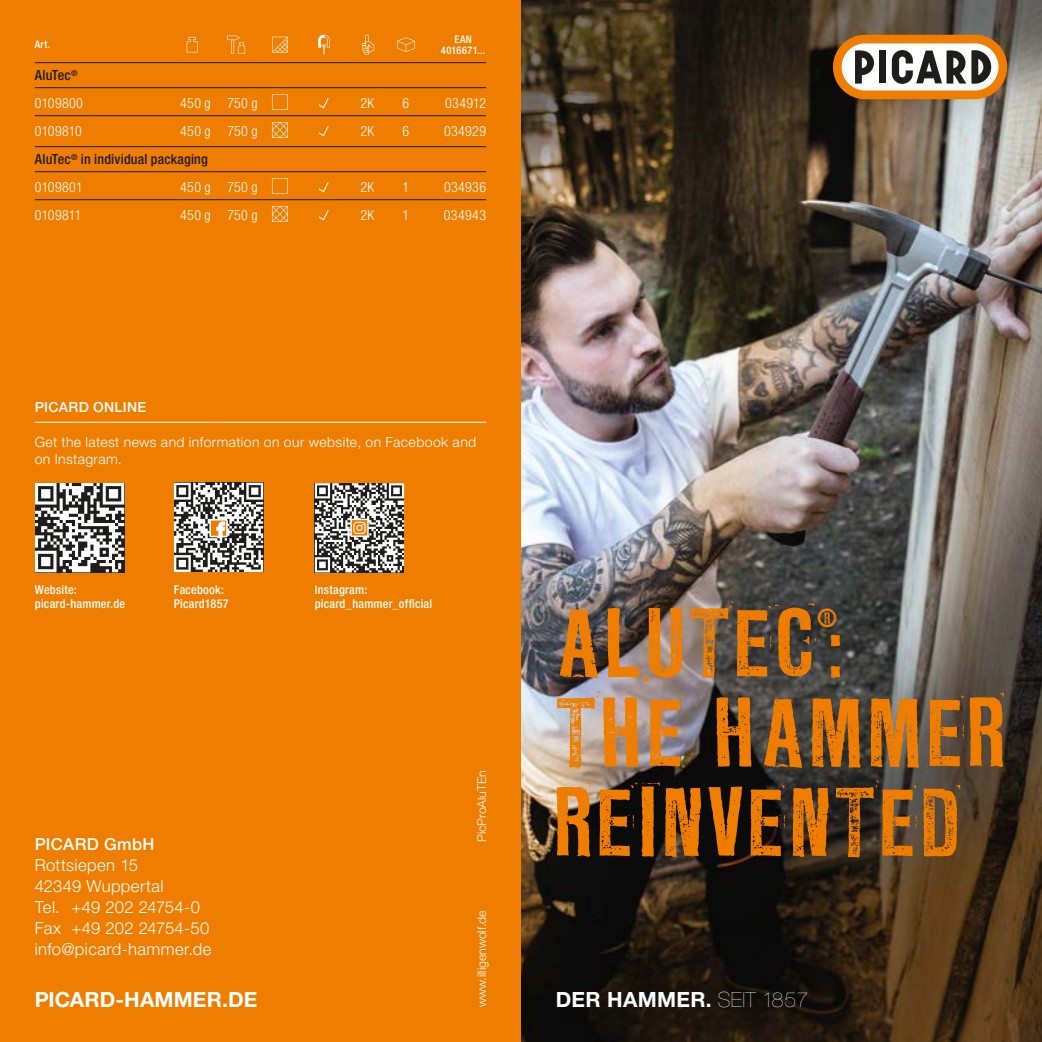
<style>
.page{position:relative;width:1042px;height:1042px;background:#fff}
.page>*{position:absolute;margin:0;border:0;box-sizing:border-box;transform-origin:0 0}
.t1{font:86.8px/89.6px "LL Rubber Grotesque OTF";letter-spacing:.015em;color:#ef7d00}
.t2{font:700 21px "Helvetica Neue LT Pro";letter-spacing:.005em;color:#fff}
.t3{font:300 16.62px/21px "Helvetica Neue LT Pro";letter-spacing:.02em;color:#fff}
.t4{font:500 16.62px "Helvetica Neue LT Pro";letter-spacing:.025em;color:#fff}
.t5{font:300 condensed 14px/28px "Helvetica Neue LT Pro";letter-spacing:.025em;color:#fff}
.t6{font:300 14px/17.5px "Helvetica Neue LT Pro";letter-spacing:.03em;color:#fff}
.t7{font:500 condensed 14px/28px "Helvetica Neue LT Pro";letter-spacing:.01em;color:#1d1d1b}
.t8{font:300 condensed 14px "Helvetica Neue LT Pro";letter-spacing:.005em;color:#fff}
.t9{font:500 14px "Helvetica Neue LT Pro";letter-spacing:.025em;color:#fff}
.t10{font:500 condensed 12.25px/14px "Helvetica Neue LT Pro";letter-spacing:.015em;color:#fff}
.t11{font:300 12.25px "Helvetica Neue LT Pro";color:#fff}
.t12{font:500 condensed 10.5px/10.5px "Helvetica Neue LT Pro";letter-spacing:.04em;color:#fff;text-align:center}
.s1{font-weight:500;color:#1d1d1b}
.s2{font-weight:300;color:#fff}
.s3{font-weight:200}
</style>
<div class="page">
<div style="left:0;top:0;width:521px;height:1042px;background:#ef7d00"></div>
<img style="left:521px;top:0;width:521px;height:1042px">
<div style="left:833px;top:35px;width:174px;height:64px;background:#ef7d00;border-radius:32px"></div>
<div style="left:841px;top:43px;width:157px;height:47px;background:#fff;border-radius:24px"></div>
<svg style="left:855px;top:50px;width:19px;height:34px"></svg>
<div style="left:879px;top:51px;width:7px;height:32px;background:#1d1d1b"></div>
<svg style="left:892px;top:50px;width:99px;height:34px"></svg>
<hr style="left:35px;top:422px;width:451px;height:1px;background:#fff">
<svg style="left:174px;top:483px;width:89px;height:89px"></svg>
<svg style="left:35px;top:483px;width:89px;height:89px"></svg>
<svg style="left:315px;top:483px;width:89px;height:89px"></svg>
<hr style="left:35px;top:62px;width:451px;height:1px;background:#1d1d1b">
<hr style="left:35px;top:87px;width:451px;height:1px;background:#1d1d1b">
<hr style="left:35px;top:115px;width:451px;height:1px;background:#1d1d1b">
<hr style="left:35px;top:146px;width:451px;height:1px;background:#1d1d1b">
<hr style="left:35px;top:171px;width:451px;height:1px;background:#1d1d1b">
<hr style="left:35px;top:199px;width:451px;height:1px;background:#1d1d1b">
<svg style="left:272px;top:94px;width:16px;height:16px"></svg>
<svg style="left:318px;top:98px;width:11px;height:11px"></svg>
<svg style="left:272px;top:122px;width:16px;height:16px"></svg>
<svg style="left:318px;top:126px;width:11px;height:11px"></svg>
<svg style="left:272px;top:178px;width:16px;height:16px"></svg>
<svg style="left:318px;top:182px;width:11px;height:11px"></svg>
<svg style="left:272px;top:206px;width:16px;height:16px"></svg>
<svg style="left:318px;top:210px;width:11px;height:11px"></svg>
<svg style="left:397px;top:37px;width:18px;height:15px"></svg>
<svg style="left:227px;top:36px;width:18px;height:18px"></svg>
<svg style="left:187px;top:37px;width:10px;height:15px"></svg>
<svg style="left:318px;top:35px;width:12px;height:20px"></svg>
<svg style="left:362px;top:35px;width:12px;height:20px"></svg>
<svg style="left:272px;top:37px;width:16px;height:16px"></svg>
<svg style="left:817px;top:608px;width:19px;height:19px"></svg>
<p class="t12" style="left:35px;top:39px;width:17px">Art.</p>
<p class="t12" style="left:441px;top:34px;width:46px">EAN<br>4016671...</p>
<p class="t5" style="left:35px;top:61px;width:50px"><span class="s1">AluTec</span><sup>®<br></sup>0109800</p>
<p class="t5" style="left:180px;top:89px;width:79px">450 g 750 g</p>
<p class="t5" style="left:360px;top:89px;width:15px">2K</p>
<p class="t5" style="left:402px;top:89px;width:8px">6</p>
<p class="t5" style="left:445px;top:89px;width:42px">034912</p>
<p class="t8" style="left:35px;top:123px;width:49px">0109810</p>
<p class="t5" style="left:180px;top:117px;width:79px">450 g 750 g</p>
<p class="t5" style="left:360px;top:117px;width:15px">2K</p>
<p class="t5" style="left:402px;top:117px;width:8px">6</p>
<p class="t5" style="left:444px;top:117px;width:43px">034929</p>
<p class="t7" style="left:35px;top:145px;width:174px">AluTec<sup>®</sup> in individual packaging<br><span class="s2">0109801</span></p>
<p class="t5" style="left:180px;top:173px;width:79px">450 g 750 g</p>
<p class="t5" style="left:360px;top:173px;width:15px">2K</p>
<p class="t5" style="left:402px;top:173px;width:8px">1</p>
<p class="t5" style="left:444px;top:173px;width:44px">034936</p>
<p class="t8" style="left:35px;top:207px;width:48px">0109811</p>
<p class="t5" style="left:180px;top:201px;width:79px">450 g 750 g</p>
<p class="t5" style="left:360px;top:201px;width:15px">2K</p>
<p class="t5" style="left:402px;top:201px;width:8px">1</p>
<p class="t5" style="left:444px;top:201px;width:44px">034943</p>
<p class="t9" style="left:35px;top:398px;width:113px">PICARD ONLINE</p>
<p class="t6" style="left:35px;top:433px;width:443px">Get the latest news and information on our website, on Facebook and on Instagram.</p>
<p class="t10" style="left:35px;top:582px;width:92px">Website: picard-hammer.de</p>
<p class="t10" style="left:174px;top:582px;width:56px">Facebook:<br>Picard1857</p>
<p class="t10" style="left:315px;top:582px;width:119px">Instagram: picard_hammer_official</p>
<h1 class="t1" style="left:554px;top:601px;width:454px">ALUTEC:<br>THE HAMMER<br>REINVENTED</h1>
<p class="t11" style="left:474px;top:842px;width:73px;rotate:-90deg">PicProAluTEn</p>
<p class="t4" style="left:35px;top:834px;width:121px">PICARD GmbH</p>
<p class="t3" style="left:35px;top:854px;width:178px">Rottsiepen 15<br>42349 Wuppertal<br>Tel. +49 202 24754-0<br>Fax +49 202 24754-50 info@picard-hammer.de</p>
<h2 class="t2" style="left:35px;top:987px;width:224px">PICARD-HAMMER.DE</h2>
<h2 class="t2" style="left:556px;top:987px;width:254px">DER HAMMER. <span class="s3">SEIT 1857</span></h2>
<p class="t11" style="left:474px;top:1007px;width:98px;rotate:-90deg">www.illigenwolf.de</p>
</div>
